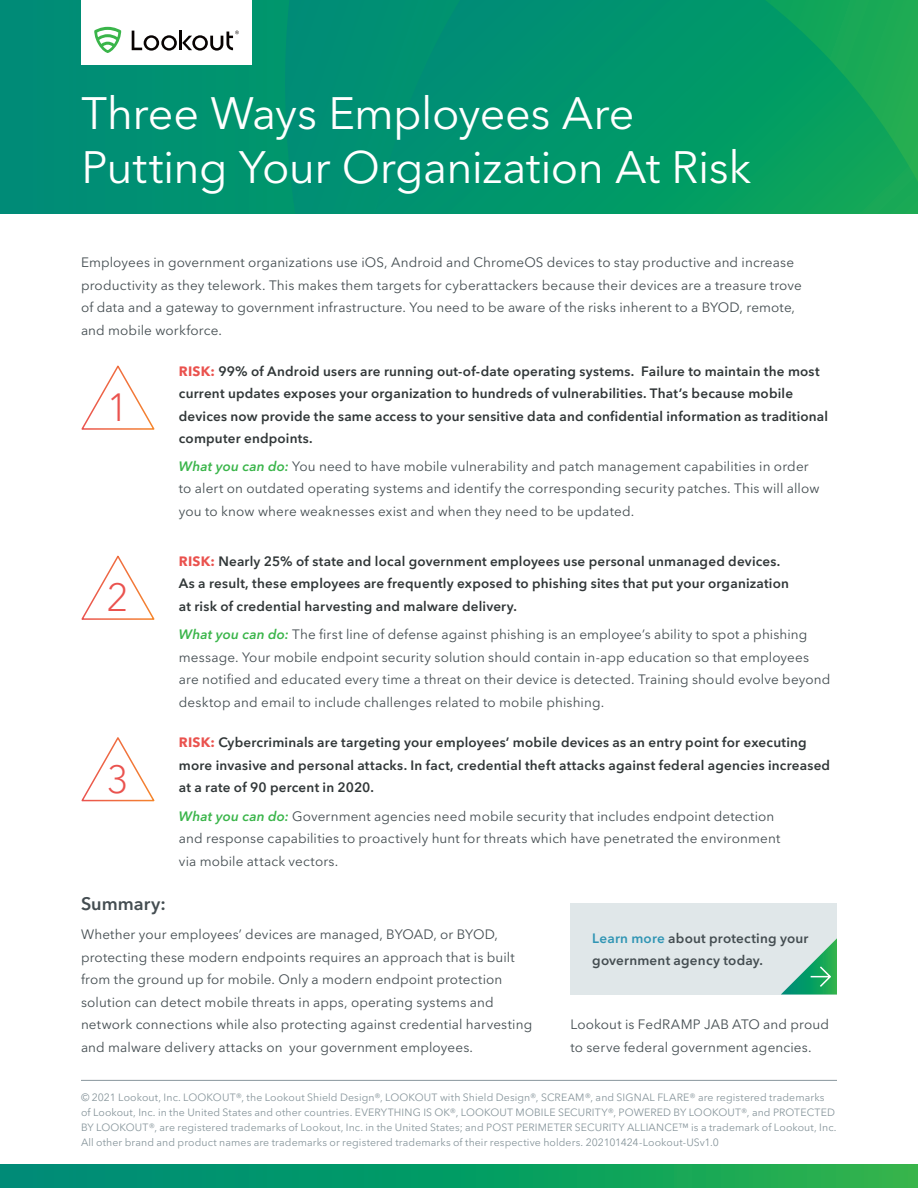
<style>
.page{position:relative;width:918px;height:1188px;background:#fff}
.page>*{position:absolute;margin:0;border:0;box-sizing:border-box;transform-origin:0 0}
.Cover_Page_Title{font:45px/54px "Avenir Next LT Pro";letter-spacing:-.01em;color:#fff}
.t1{font:300 39px "Avenir Next LT Pro";color:#ea524e}
.BodyCopy_SubHeader{font:600 18px "Avenir Next LT Pro";color:#444d51}
.BodyCopy{font:13.5px/22.5px "Avenir Next LT Pro";letter-spacing:.01em;color:#444d51}
.BodyCopy-2{font:600 13.5px/22.5px "Avenir Next LT Pro";letter-spacing:.015em;color:#313738}
.BodyCopy-3{font:600 13.5px/22.5px "Avenir Next LT Pro";letter-spacing:.015em;color:#444d51}
.t2{font:10.5px/15px "Avenir Next LT Pro";letter-spacing:.01em;color:#88969c}
.s1{font-weight:700;color:#ea524e}
.s2{font-weight:600;font-style:italic;color:#3ab54a}
.s3{color:#3095b4}
</style>
<div class="page">
<div style="left:0;top:0;width:918px;height:214px;background:#009073"></div>
<svg style="left:539px;top:0;width:379px;height:214px"></svg>
<svg style="left:0;top:1165px;width:918px;height:23px;background:#0c9d62"></svg>
<div style="left:81px;top:0;width:171px;height:64px;background:#fff"></div>
<svg style="left:94px;top:26px;width:27px;height:27px"></svg>
<svg style="left:131px;top:30px;width:108px;height:21px"></svg>
<svg style="left:81px;top:365px;width:74px;height:65px"></svg>
<svg style="left:81px;top:555px;width:74px;height:65px"></svg>
<svg style="left:81px;top:737px;width:74px;height:65px"></svg>
<div style="left:570px;top:903px;width:267px;height:91px;background:#e0e7e9"></div>
<svg style="left:781px;top:938px;width:56px;height:56px"></svg>
<hr style="left:81px;top:1080px;width:756px;height:1px;background:#88969c">
<p class="Cover_Page_Title" style="left:81px;top:86px;width:671px">Three Ways Employees Are<br>Putting Your Organization At Risk</p>
<p class="BodyCopy" style="left:81px;top:251px;width:722px">Employees in government organizations use iOS, Android and ChromeOS devices to stay productive and increase productivity as they telework. This makes them targets for cyberattackers because their devices are a treasure trove of data and a gateway to government infrastructure. You need to be aware of the risks inherent to a BYOD, remote, and mobile workforce.</p>
<p class="t1" style="left:107px;top:384px;width:24px">1</p>
<p class="t1" style="left:107px;top:574px;width:24px">2</p>
<p class="t1" style="left:107px;top:756px;width:24px">3</p>
<p class="BodyCopy-2" style="left:179px;top:360px;width:651px"><span class="s1">RISK:</span> 99% of Android users are running out-of-date operating systems. Failure to maintain the most current updates exposes your organization to hundreds of vulnerabilities. That’s because mobile devices now provide the same access to your sensitive data and confidential information as traditional computer endpoints.</p>
<p class="BodyCopy" style="left:179px;top:455px;width:642px"><span class="s2">What you can do:</span> You need to have mobile vulnerability and patch management capabilities in order to alert on outdated operating systems and identify the corresponding security patches. This will allow you to know where weaknesses exist and when they need to be updated.</p>
<p class="BodyCopy-2" style="left:179px;top:550px;width:612px"><span class="s1">RISK:</span> Nearly 25% of state and local government employees use personal unmanaged devices.<br>As a result, these employees are frequently exposed to phishing sites that put your organization at risk of credential harvesting and malware delivery.</p>
<p class="BodyCopy" style="left:179px;top:623px;width:653px"><span class="s2">What you can do:</span> The first line of defense against phishing is an employee’s ability to spot a phishing message. Your mobile endpoint security solution should contain in-app education so that employees are notified and educated every time a threat on their device is detected. Training should evolve beyond desktop and email to include challenges related to mobile phishing.</p>
<p class="BodyCopy-2" style="left:179px;top:731px;width:653px"><span class="s1">RISK:</span> Cybercriminals are targeting your employees’ mobile devices as an entry point for executing more invasive and personal attacks. In fact, credential theft attacks against federal agencies increased at a rate of 90 percent in 2020.</p>
<p class="BodyCopy" style="left:179px;top:805px;width:603px"><span class="s2">What you can do:</span> Government agencies need mobile security that includes endpoint detection and response capabilities to proactively hunt for threats which have penetrated the environment via mobile attack vectors.</p>
<p class="BodyCopy_SubHeader" style="left:81px;top:893px;width:86px">Summary:</p>
<p class="BodyCopy" style="left:81px;top:923px;width:453px">Whether your employees’ devices are managed, BYOAD, or BYOD, protecting these modern endpoints requires an approach that is built from the ground up for mobile. Only a modern endpoint protection solution can detect mobile threats in apps, operating systems and network connections while also protecting against credential harvesting and malware delivery attacks on your government employees.</p>
<p class="BodyCopy-3" style="left:592px;top:926px;width:218px"><span class="s3">Learn more</span> about protecting your government agency today.</p>
<p class="BodyCopy" style="left:570px;top:1013px;width:260px">Lookout is FedRAMP JAB ATO and proud to serve federal government agencies.</p>
<p class="t2" style="left:81px;top:1089px;width:757px">© 2021 Lookout, Inc. LOOKOUT®, the Lookout Shield Design®, LOOKOUT with Shield Design®, SCREAM®, and SIGNAL FLARE® are registered trademarks of Lookout, Inc. in the United States and other countries. EVERYTHING IS OK®, LOOKOUT MOBILE SECURITY®, POWERED BY LOOKOUT®, and PROTECTED BY LOOKOUT®, are registered trademarks of Lookout, Inc. in the United States; and POST PERIMETER SECURITY ALLIANCE™ is a trademark of Lookout, Inc.<br>All other brand and product names are trademarks or registered trademarks of their respective holders. 202101424-Lookout-USv1.0</p>
</div>
